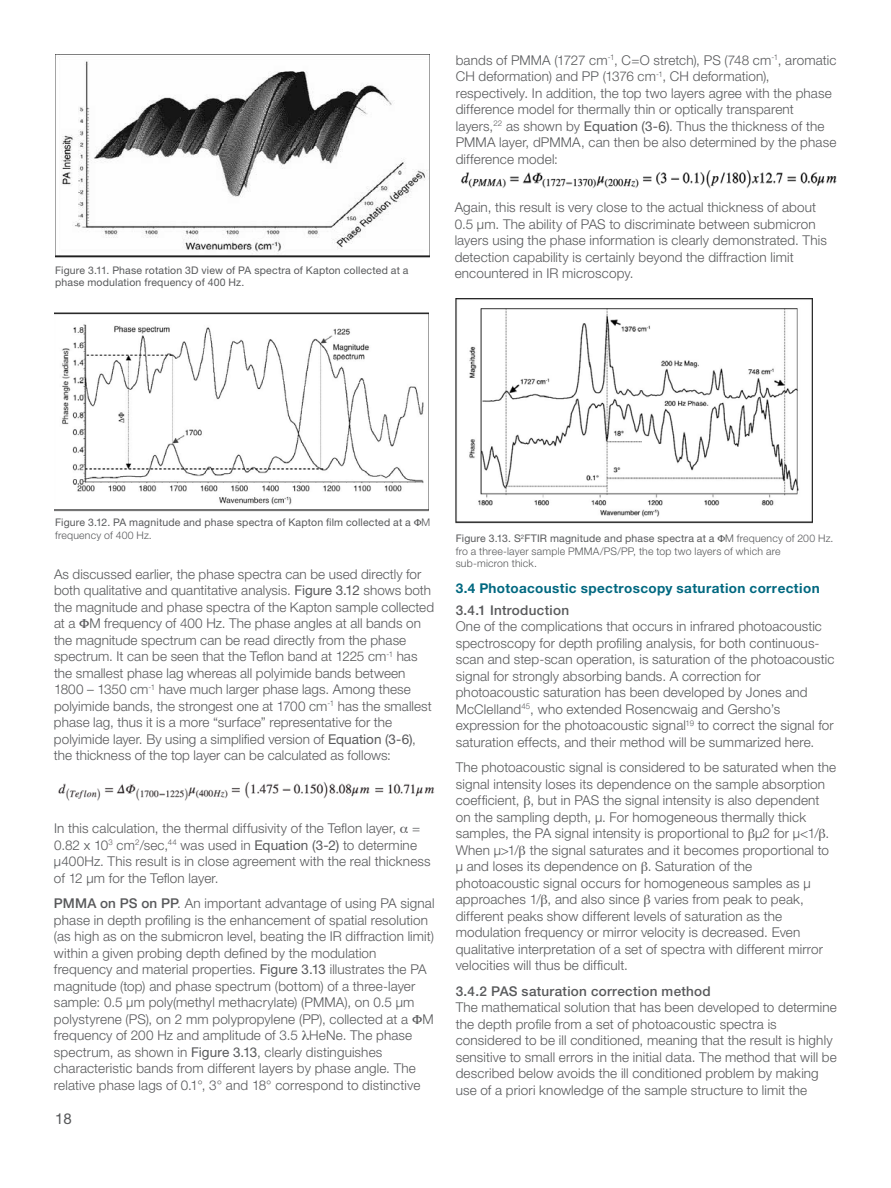
<style>
.page{position:relative;width:891px;height:1188px;background:#fff}
.page>*{position:absolute;margin:0;border:0;box-sizing:border-box;transform-origin:0 0}
.t1{font:15px "Helvetica Neue LT Pro";color:#58595b}
.t2{font:300 13.5px/16.5px "Helvetica Neue LT Pro";letter-spacing:.01em;color:#58595b}
.t3{font:500 13.5px "Helvetica Neue LT Pro";letter-spacing:.025em;color:#58595b}
.t4{font:700 13.5px "Helvetica Neue LT Pro";letter-spacing:.03em;color:#006880}
.t5{font:10.5px/12.6px "Helvetica Neue LT Pro";letter-spacing:.015em;color:#58595b}
.t6{font:300 10.5px/12.6px "Helvetica Neue LT Pro";letter-spacing:.02em;color:#58595b}
.s1{font-weight:400}
.s2{font-weight:300}
.s3{font-weight:500}
</style>
<div class="page">
<img style="left:55px;top:54px;width:375px;height:204px">
<img style="left:54px;top:312px;width:375px;height:200px">
<img style="left:58px;top:782px;width:377px;height:19px">
<img style="left:461px;top:170px;width:376px;height:18px">
<img style="left:456px;top:298px;width:356px;height:226px">
<p class="t5" style="left:55px;top:263px;width:355px">Figure 3.11. Phase rotation 3D view of PA spectra of Kapton collected at a phase modulation frequency of 400 Hz.</p>
<p class="t2" style="left:456px;top:51px;width:382px">bands of PMMA (1727 cm<sup>-1</sup>, C=O stretch), PS (748 cm<sup>-1</sup>, aromatic CH deformation) and PP (1376 cm<sup>-1</sup>, CH deformation), respectively. In addition, the top two layers agree with the phase difference model for thermally thin or optically transparent layers,<sup>22</sup> as shown by <span class="s1">Equation (3-6)</span>. Thus the thickness of the PMMA layer, dPMMA, can then be also determined by the phase difference model:</p>
<p class="t2" style="left:455px;top:199px;width:374px">Again, this result is very close to the actual thickness of about 0.5 µm. The ability of PAS to discriminate between submicron layers using the phase information is clearly demonstrated. This detection capability is certainly beyond the diffraction limit encountered in IR microscopy.</p>
<p class="t5" style="left:55px;top:516px;width:377px">Figure 3.12. PA magnitude and phase spectra of Kapton film collected at a <span class="s2">M frequency of 400 Hz.</span></p>
<p class="t2" style="left:54px;top:565px;width:382px">As discussed earlier, the phase spectra can be used directly for both qualitative and quantitative analysis. <span class="s1">Figure 3.12</span> shows both the magnitude and phase spectra of the Kapton sample collected at a M frequency of 400 Hz. The phase angles at all bands on the magnitude spectrum can be read directly from the phase spectrum. It can be seen that the Teflon band at 1225 cm<sup>-1</sup> has the smallest phase lag whereas all polyimide bands between 1800 – 1350 cm<sup>-1</sup> have much larger phase lags. Among these polyimide bands, the strongest one at 1700 cm<sup>-1</sup> has the smallest phase lag, thus it is a more “surface” representative for the polyimide layer. By using a simplified version of <span class="s1">Equation (3-6)</span>, the thickness of the top layer can be calculated as follows:</p>
<p class="t2" style="left:54px;top:820px;width:378px">In this calculation, the thermal diffusivity of the Teflon layer, = 0.82 x 10<sup>3</sup> cm<sup>2</sup>/sec,<sup>44</sup> was used in <span class="s1">Equation (3-2)</span> to determine µ400Hz. This result is in close agreement with the real thickness of 12 µm for the Teflon layer.</p>
<p class="t2" style="left:54px;top:895px;width:382px"><span class="s3">PMMA on PS on PP</span>. An important advantage of using PA signal phase in depth profiling is the enhancement of spatial resolution (as high as on the submicron level, beating the IR diffraction limit) within a given probing depth defined by the modulation frequency and material properties. <span class="s1">Figure 3.13</span> illustrates the PA magnitude (top) and phase spectrum (bottom) of a three-layer sample: 0.5 µm poly(methyl methacrylate) (PMMA), on 0.5 µm polystyrene (PS), on 2 mm polypropylene (PP), collected at a M frequency of 200 Hz and amplitude of 3.5 HeNe. The phase spectrum, as shown in <span class="s1">Figure 3.13</span>, clearly distinguishes characteristic bands from different layers by phase angle. The relative phase lags of 0.1°, 3° and 18° correspond to distinctive</p>
<p class="t1" style="left:55px;top:1110px;width:18px">18</p>
<p class="t6" style="left:456px;top:532px;width:379px"><span class="s1">Figure 3.13. S</span><sup>2</sup><span class="s1">FTIR magnitude and phase spectra at a</span> M frequency of 200 Hz. fro a three-layer sample PMMA/PS/PP, the top two layers of which are sub-micron thick.</p>
<p class="t4" style="left:456px;top:580px;width:365px">3.4 Photoacoustic spectroscopy saturation correction</p>
<p class="t3" style="left:456px;top:602px;width:115px">3.4.1 Introduction</p>
<p class="t2" style="left:456px;top:618px;width:380px">One of the complications that occurs in infrared photoacoustic spectroscopy for depth profi ling analysis, for both continuous&shy;scan and step-scan operation, is saturation of the photoacoustic signal for strongly absorbing bands. A correction for photoacoustic saturation has been developed by Jones and McClelland<sup>45</sup>, who extended Rosencwaig and Gersho’s expression for the photoacoustic signal<sup>19</sup> to correct the signal for saturation effects, and their method will be summarized here.</p>
<p class="t2" style="left:456px;top:759px;width:382px">The photoacoustic signal is considered to be saturated when the signal intensity loses its dependence on the sample absorption coefficient, , but in PAS the signal intensity is also dependent on the sampling depth, μ. For homogeneous thermally thick samples, the PA signal intensity is proportional to μ2 for μ&lt;1/ .<br>When μ&gt;1/ the signal saturates and it becomes proportional to μ and loses its dependence on . Saturation of the photoacoustic signal occurs for homogeneous samples as μ approaches 1/ , and also since varies from peak to peak, different peaks show different levels of saturation as the modulation frequency or mirror velocity is decreased. Even qualitative interpretation of a set of spectra with different mirror velocities will thus be difficult.</p>
<p class="t3" style="left:456px;top:983px;width:257px">3.4.2 PAS saturation correction method</p>
<p class="t2" style="left:456px;top:999px;width:383px">The mathematical solution that has been developed to determine the depth profi le from a set of photoacoustic spectra is considered to be ill conditioned, meaning that the result is highly sensitive to small errors in the initial data. The method that will be described below avoids the ill conditioned problem by making use of a priori knowledge of the sample structure to limit the</p>
</div>
